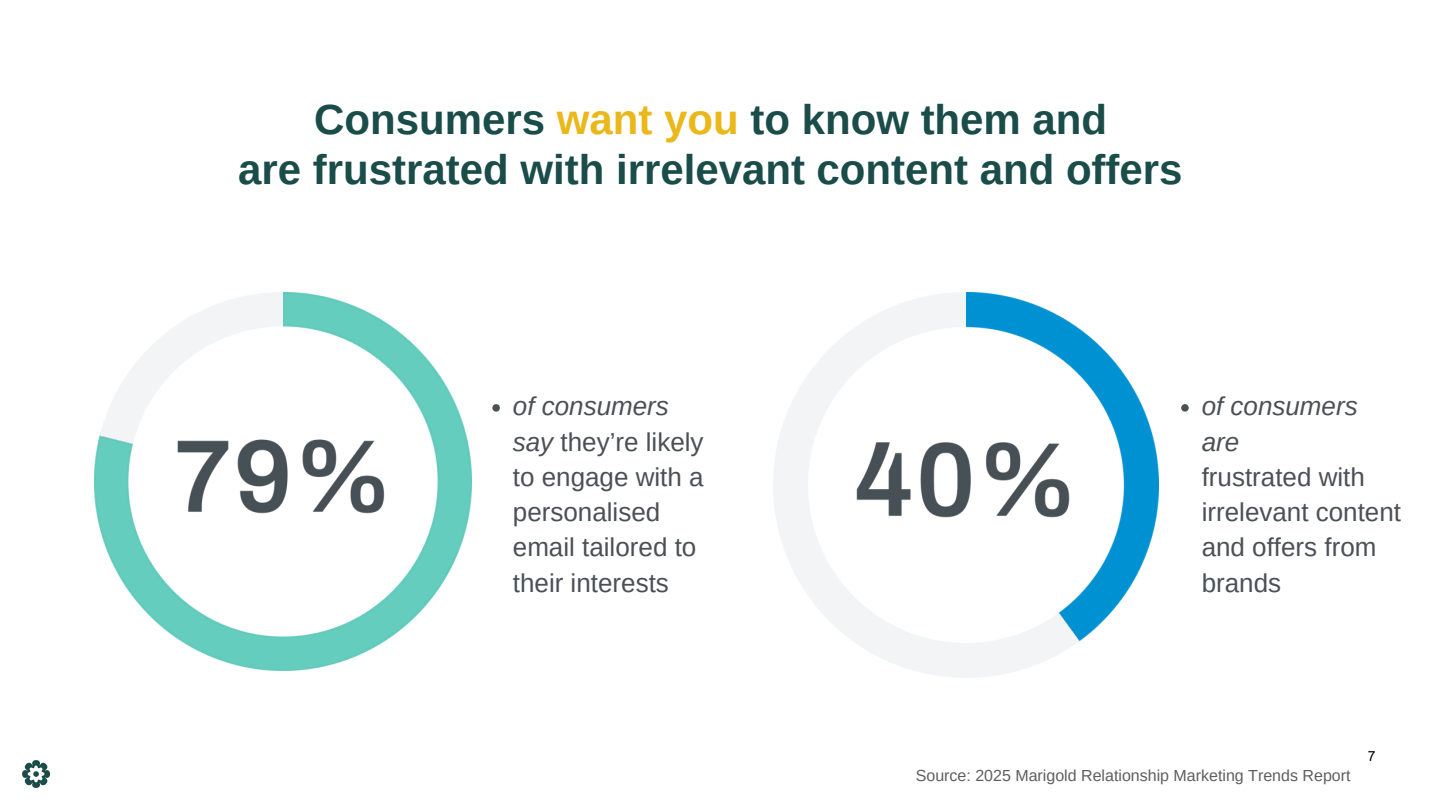
<style>
.page{position:relative;width:1440px;height:810px;background:#fff}
.page>*{position:absolute;margin:0;border:0;box-sizing:border-box;transform-origin:0 0}
.t1{font:700 42px/50.2px "Arimo";color:#1a4c49;text-align:center}
.t2{font:26px/35.2px "Arimo";color:#4a5056}
.t3{font:italic 26px/35.2px "Arimo";color:#4a5056}
.t4{font:16px "Arimo";color:#5e5e5e}
.t5{font:14px "Arial MT Pro";color:#000}
.s1{color:#ebb81b}
.s2{font-style:italic}
</style>
<div class="page">
<img style="left:22px;top:761px;width:27px;height:27px">
<img style="left:774px;top:293px;width:384px;height:385px">
<img style="left:95px;top:293px;width:377px;height:377px">
<svg style="left:492px;top:404px;width:8px;height:8px"></svg>
<svg style="left:1181px;top:404px;width:8px;height:8px"></svg>
<p class="t1" style="left:238px;top:95px;width:946px">Consumers <span class="s1">want you</span> to know them and<br>are frustrated with irrelevant content and offers</p>
<p class="t2" style="left:513px;top:389px;width:192px"><span class="s2">of consumers say</span> they’re likely to engage with a personalised email tailored to</p>
<p class="t2" style="left:513px;top:565px;width:158px">their interests</p>
<p class="t3" style="left:1202px;top:389px;width:158px">of consumers are</p>
<p class="t2" style="left:1202px;top:459px;width:201px">frustrated with irrelevant content and offers from brands</p>
<p class="t5" style="left:1368px;top:751px;width:9px">7</p>
<p class="t4" style="left:916px;top:766px;width:436px">Source: 2025 Marigold Relationship Marketing Trends Report</p>
</div>
